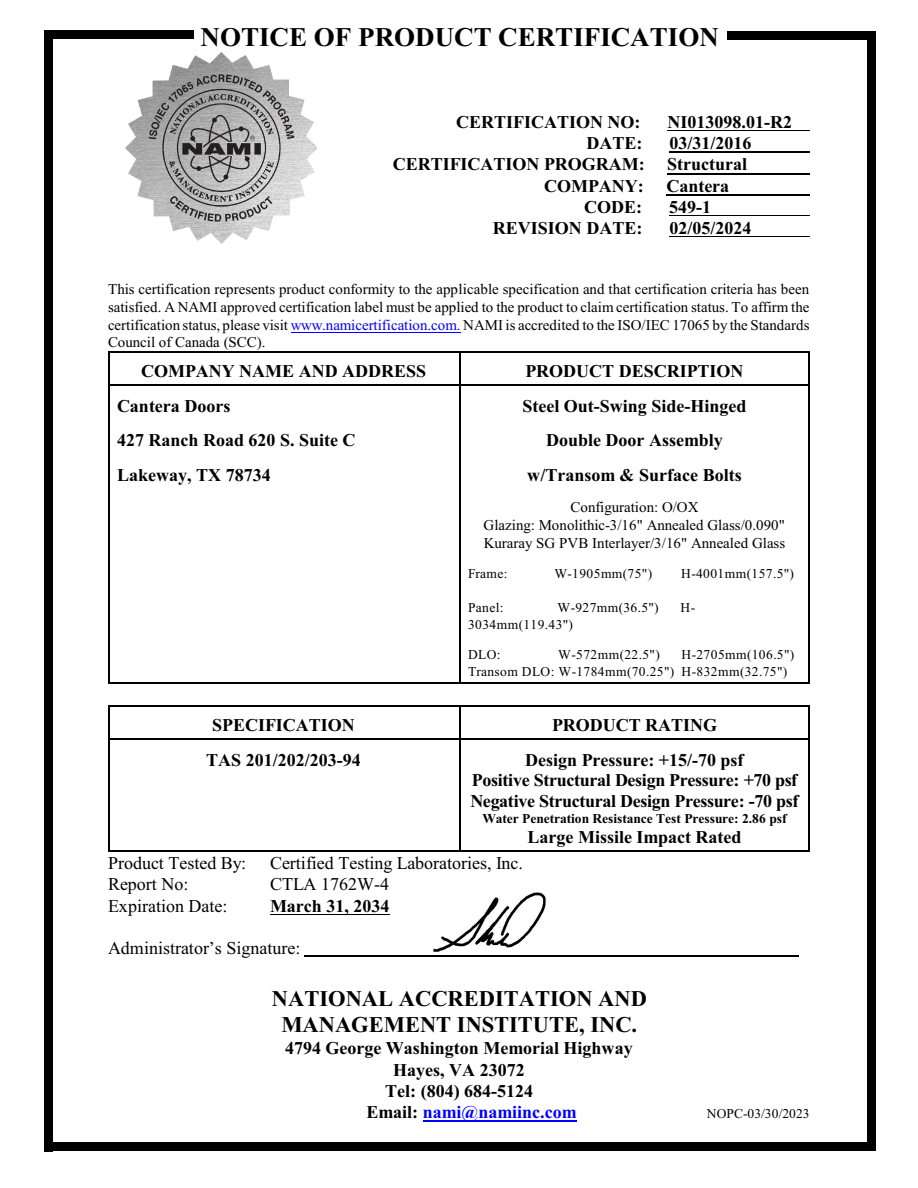
<style>
.page{position:relative;width:918px;height:1188px;background:#fff}
.page>*{position:absolute;margin:0;border:0;box-sizing:border-box;transform-origin:0 0}
.t1{font:700 27px "Times New Roman";color:#000}
.t2{font:700 22.5px/26.2px "Times New Roman";color:#000;text-align:center}
.t3{font:700 18px/20.4px "Times New Roman";color:#000;text-align:center}
.t4{font:18px "Times New Roman";color:#000}
.t5{font:700 18px "Times New Roman";color:#00f}
.t6{font:15px/17.7px "Times New Roman";color:#000;text-align:justify}
.t7{font:13.5px/16.8px "Times New Roman";letter-spacing:.035em;color:#000}
.t8{font:700 13.5px "Times New Roman";color:#000}
.t9{font:13.5px "Times New Roman";letter-spacing:.005em;color:#000}
.s1{color:#00f}
.s2{color:#000}
</style>
<div class="page">
<hr style="left:108px;top:351px;width:351px;height:1px;background:#000">
<hr style="left:108px;top:353px;width:1px;height:33px;background:#000">
<hr style="left:108px;top:384px;width:351px;height:2px;background:#000">
<hr style="left:809px;top:351px;width:1px;height:35px;background:#000">
<hr style="left:459px;top:351px;width:351px;height:1px;background:#000">
<hr style="left:459px;top:353px;width:1px;height:33px;background:#000">
<hr style="left:459px;top:384px;width:349px;height:2px;background:#000">
<hr style="left:108px;top:386px;width:1px;height:34px;background:#000">
<hr style="left:809px;top:386px;width:1px;height:34px;background:#000">
<hr style="left:459px;top:386px;width:1px;height:34px;background:#000">
<hr style="left:108px;top:420px;width:1px;height:35px;background:#000">
<hr style="left:809px;top:420px;width:1px;height:35px;background:#000">
<hr style="left:459px;top:420px;width:1px;height:35px;background:#000">
<hr style="left:108px;top:455px;width:1px;height:34px;background:#000">
<hr style="left:809px;top:455px;width:1px;height:34px;background:#000">
<hr style="left:459px;top:455px;width:1px;height:34px;background:#000">
<hr style="left:108px;top:489px;width:1px;height:66px;background:#000">
<hr style="left:809px;top:489px;width:1px;height:66px;background:#000">
<hr style="left:459px;top:489px;width:1px;height:66px;background:#000">
<hr style="left:108px;top:556px;width:1px;height:34px;background:#000">
<hr style="left:809px;top:556px;width:1px;height:34px;background:#000">
<hr style="left:459px;top:556px;width:1px;height:34px;background:#000">
<hr style="left:108px;top:590px;width:1px;height:47px;background:#000">
<hr style="left:809px;top:590px;width:1px;height:47px;background:#000">
<hr style="left:459px;top:590px;width:1px;height:47px;background:#000">
<hr style="left:108px;top:682px;width:351px;height:2px;background:#000">
<hr style="left:108px;top:637px;width:1px;height:45px;background:#000">
<hr style="left:809px;top:637px;width:1px;height:47px;background:#000">
<hr style="left:459px;top:682px;width:351px;height:2px;background:#000">
<hr style="left:459px;top:637px;width:1px;height:45px;background:#000">
<hr style="left:108px;top:705px;width:351px;height:1px;background:#000">
<hr style="left:108px;top:707px;width:1px;height:32px;background:#000">
<hr style="left:108px;top:738px;width:351px;height:1px;background:#000">
<hr style="left:809px;top:705px;width:1px;height:34px;background:#000">
<hr style="left:459px;top:705px;width:351px;height:1px;background:#000">
<hr style="left:459px;top:707px;width:1px;height:32px;background:#000">
<hr style="left:459px;top:738px;width:349px;height:1px;background:#000">
<hr style="left:108px;top:850px;width:351px;height:2px;background:#000">
<hr style="left:108px;top:740px;width:1px;height:110px;background:#000">
<hr style="left:809px;top:740px;width:1px;height:112px;background:#000">
<hr style="left:459px;top:850px;width:351px;height:2px;background:#000">
<hr style="left:459px;top:740px;width:1px;height:110px;background:#000">
<img style="left:125px;top:52px;width:193px;height:192px">
<hr style="left:668px;top:130px;width:142px;height:1px;background:#000">
<hr style="left:669px;top:152px;width:141px;height:1px;background:#000">
<hr style="left:667px;top:173px;width:143px;height:1px;background:#000">
<hr style="left:666px;top:194px;width:144px;height:1px;background:#000">
<hr style="left:669px;top:215px;width:141px;height:1px;background:#000">
<hr style="left:669px;top:236px;width:141px;height:1px;background:#000">
<hr style="left:291px;top:332px;width:170px;height:1px;background:#00f">
<hr style="left:270px;top:914px;width:119px;height:1px;background:#000">
<hr style="left:423px;top:1121px;width:154px;height:1px;background:#00f">
<div style="left:867px;top:32px;width:8px;height:1119px;background:#000"></div>
<div style="left:728px;top:32px;width:147px;height:8px;background:#000"></div>
<div style="left:44px;top:31px;width:9px;height:1120px;background:#000"></div>
<div style="left:44px;top:30px;width:150px;height:9px;background:#000"></div>
<hr style="left:304px;top:955px;width:495px;height:2px;background:#000">
<div style="left:44px;top:1142px;width:831px;height:9px;background:#000"></div>
<img style="left:433px;top:893px;width:113px;height:59px">
<h1 class="t1" style="left:201px;top:28px;width:520px">NOTICE OF PRODUCT CERTIFICATION</h1>
<p class="t3" style="left:456px;top:113px;width:186px">CERTIFICATION NO:</p>
<p class="t3" style="left:668px;top:113px;width:126px">NI013098.01-R2</p>
<p class="t3" style="left:586px;top:135px;width:57px">DATE:</p>
<p class="t3" style="left:669px;top:135px;width:84px">03/31/2016</p>
<p class="t3" style="left:393px;top:156px;width:254px">CERTIFICATION PROGRAM:</p>
<p class="t3" style="left:667px;top:156px;width:81px">Structural</p>
<p class="t3" style="left:544px;top:177px;width:101px">COMPANY:</p>
<p class="t3" style="left:666px;top:177px;width:64px">Cantera</p>
<p class="t3" style="left:584px;top:198px;width:59px">CODE:</p>
<p class="t3" style="left:669px;top:198px;width:43px">549-1</p>
<p class="t3" style="left:493px;top:220px;width:151px">REVISION DATE:</p>
<p class="t3" style="left:669px;top:220px;width:84px">02/05/2024</p>
<p class="t6" style="left:108px;top:282px;width:703px">This certification represents product conformity to the applicable specification and that certification criteria has been satisfied. A NAMI approved certification label must be applied to the product to claim certification status. To affirm the certification status, please visit <span class="s1">www.namicertification.com.</span> NAMI is accredited to the ISO/IEC 17065 by the Standards Council of Canada (SCC).</p>
<p class="t3" style="left:141px;top:363px;width:287px">COMPANY NAME AND ADDRESS</p>
<p class="t3" style="left:525px;top:363px;width:220px">PRODUCT DESCRIPTION</p>
<p class="t3" style="left:117px;top:397px;width:115px">Cantera Doors</p>
<p class="t3" style="left:522px;top:397px;width:226px">Steel Out-Swing Side-Hinged</p>
<p class="t3" style="left:117px;top:432px;width:240px">427 Ranch Road 620 S. Suite C</p>
<p class="t3" style="left:546px;top:432px;width:178px">Double Door Assembly</p>
<p class="t3" style="left:117px;top:467px;width:155px">Lakeway, TX 78734</p>
<p class="t3" style="left:527px;top:467px;width:216px">w/Transom &amp; Surface Bolts</p>
<p class="t6" style="left:484px;top:500px;width:303px;text-align:center">Configuration: O/OX<br>Glazing: Monolithic-3/16" Annealed Glass/0.090"<br>Kuraray SG PVB Interlayer/3/16" Annealed Glass</p>
<p class="t7" style="left:468px;top:566px;width:41px">Frame:</p>
<p class="t7" style="left:554px;top:566px;width:99px">W-1905mm(75")</p>
<p class="t7" style="left:681px;top:566px;width:115px">H-4001mm(157.5")</p>
<p class="t7" style="left:468px;top:601px;width:37px">Panel:</p>
<p class="t7" style="left:557px;top:601px;width:103px">W-927mm(36.5")</p>
<p class="t7" style="left:680px;top:601px;width:16px">H-</p>
<p class="t7" style="left:468px;top:617px;width:107px">3034mm(119.43")</p>
<p class="t7" style="left:468px;top:648px;width:34px">DLO:</p>
<p class="t7" style="left:558px;top:648px;width:103px">W-572mm(22.5")</p>
<p class="t7" style="left:468px;top:648px;width:328px;text-indent:214px">H-2705mm(106.5")<br>Transom DLO: W-1784mm(70.25") H-832mm(32.75")</p>
<p class="t3" style="left:212px;top:717px;width:144px">SPECIFICATION</p>
<p class="t3" style="left:552px;top:717px;width:167px">PRODUCT RATING</p>
<p class="t3" style="left:206px;top:751px;width:156px">TAS 201/202/203-94</p>
<p class="t3" style="left:471px;top:751px;width:329px">Design Pressure: +15/-70 psf<br>Positive Structural Design Pressure: +70 psf<br>Negative Structural Design Pressure: -70 psf</p>
<p class="t8" style="left:482px;top:814px;width:306px">Water Penetration Resistance Test Pressure: 2.86 psf</p>
<p class="t3" style="left:528px;top:829px;width:216px">Large Missile Impact Rated</p>
<p class="t4" style="left:108px;top:856px;width:140px">Product Tested By:</p>
<p class="t4" style="left:270px;top:856px;width:255px">Certified Testing Laboratories, Inc.</p>
<p class="t4" style="left:108px;top:877px;width:82px">Report No:</p>
<p class="t4" style="left:270px;top:877px;width:121px">CTLA 1762W-4</p>
<p class="t4" style="left:108px;top:899px;width:121px">Expiration Date:</p>
<p class="t3" style="left:270px;top:897px;width:121px">March 31, 2034</p>
<p class="t4" style="left:108px;top:942px;width:194px">Administrator’s Signature:</p>
<p class="t2" style="left:272px;top:988px;width:376px">NATIONAL ACCREDITATION AND<br>MANAGEMENT INSTITUTE, INC.</p>
<p class="t3" style="left:285px;top:1040px;width:349px">4794 George Washington Memorial Highway</p>
<p class="t3" style="left:393px;top:1061px;width:133px">Hayes, VA 23072</p>
<p class="t3" style="left:385px;top:1083px;width:149px">Tel: (804) 684-5124</p>
<p class="t5" style="left:366px;top:1106px;width:212px"><span class="s2">Email:</span> nami@namiinc.com</p>
<p class="t9" style="left:707px;top:1109px;width:104px">NOPC-03/30/2023</p>
</div>
